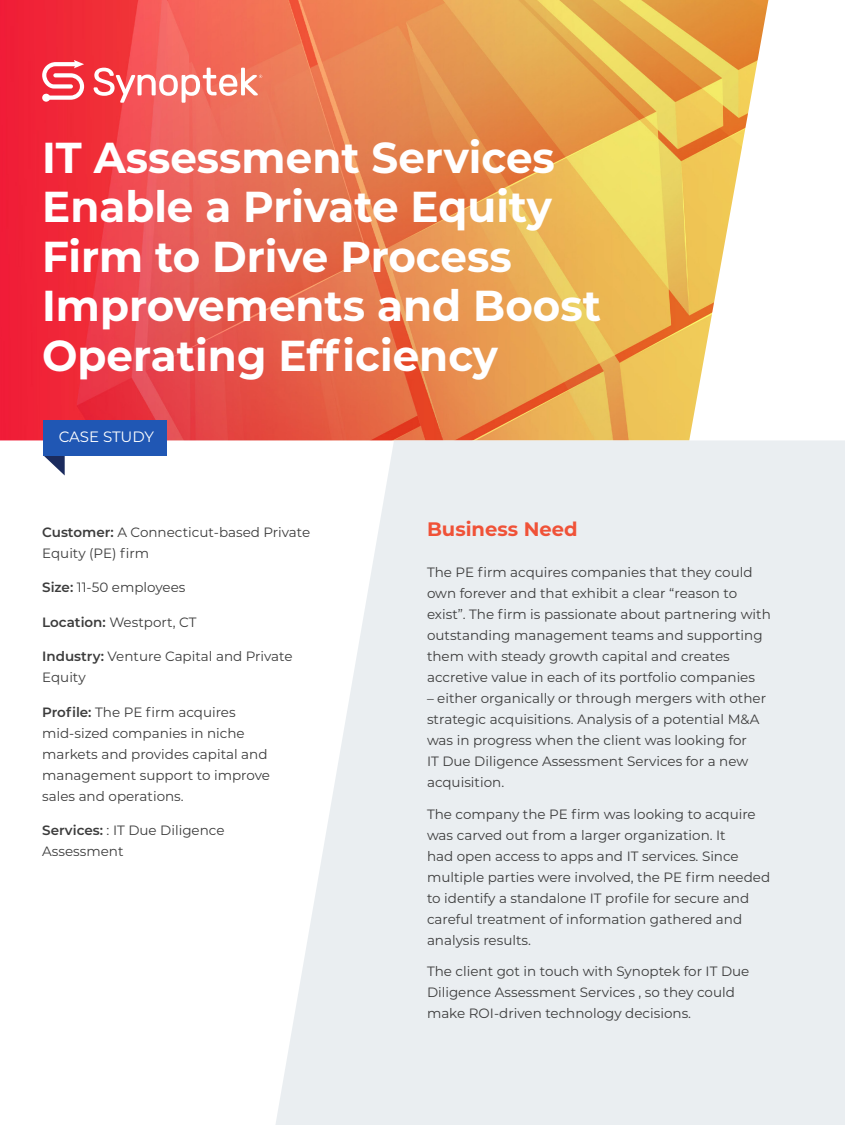
<style>
.page{position:relative;width:845px;height:1125px;background:#fff}
.page>*{position:absolute;margin:0;border:0;box-sizing:border-box;transform-origin:0 0}
.t1{font:700 43.2px/49.5px "Montserrat";color:#fff}
.t2{font:700 19.5px "Montserrat";color:#f05238}
.t3{font:15px "Montserrat";letter-spacing:-.01em;color:#fff}
.t4{font:13.5px/21px "Montserrat";color:#3c3c3c}
.s1{font-weight:600}
</style>
<div class="page">
<img style="left:0;top:0;width:768px;height:440px">
<svg style="left:44px;top:456px;width:21px;height:20px"></svg>
<div style="left:44px;top:420px;width:123px;height:36px;background:#2057b4"></div>
<svg style="left:42px;top:60px;width:42px;height:42px"></svg>
<svg style="left:94px;top:68px;width:168px;height:35px"></svg>
<svg style="left:275px;top:440px;width:569px;height:685px;background:#eceff2"></svg>
<h1 class="t1" style="left:42px;top:130px;width:560px">IT Assessment Services<br>Enable a Private Equity<br>Firm to Drive Process<br>Improvements and Boost<br>Operating Efficiency</h1>
<p class="t3" style="left:59px;top:426px;width:97px">CASE STUDY</p>
<p class="t4" style="left:42px;top:521px;width:270px"><span class="s1">Customer:</span> A Connecticut-based Private<br>Equity (PE) firm</p>
<p class="t4" style="left:42px;top:576px;width:145px"><span class="s1">Size:</span> 11-50 employees</p>
<p class="t4" style="left:42px;top:611px;width:156px"><span class="s1">Location:</span> Westport, CT</p>
<p class="t4" style="left:42px;top:645px;width:252px"><span class="s1">Industry:</span> Venture Capital and Private<br>Equity</p>
<p class="t4" style="left:42px;top:701px;width:229px"><span class="s1">Profile:</span> The PE firm acquires mid-sized companies in niche markets and provides capital and management support to improve sales and operations.</p>
<p class="t4" style="left:42px;top:819px;width:184px"><span class="s1">Services:</span> : IT Due Diligence<br>Assessment</p>
<h2 class="t2" style="left:427px;top:515px;width:152px">Business Need</h2>
<p class="t4" style="left:427px;top:561px;width:345px">The PE firm acquires companies that they could own forever and that exhibit a clear “reason to exist”. The firm is passionate about partnering with outstanding management teams and supporting them with steady growth capital and creates accretive value in each of its portfolio companies</p>
<p class="t4" style="left:427px;top:687px;width:340px">– either organically or through mergers with other strategic acquisitions. Analysis of a potential M&amp;A was in progress when the client was looking for<br>IT Due Diligence Assessment Services for a new acquisition.</p>
<p class="t4" style="left:427px;top:803px;width:345px">The company the PE firm was looking to acquire was carved out from a larger organization. It<br>had open access to apps and IT services. Since multiple parties were involved, the PE firm needed to identify a standalone IT profile for secure and careful treatment of information gathered and analysis results.</p>
<p class="t4" style="left:427px;top:960px;width:324px">The client got in touch with Synoptek for IT Due<br>Diligence Assessment Services , so they could make ROI-driven technology decisions.</p>
</div>
